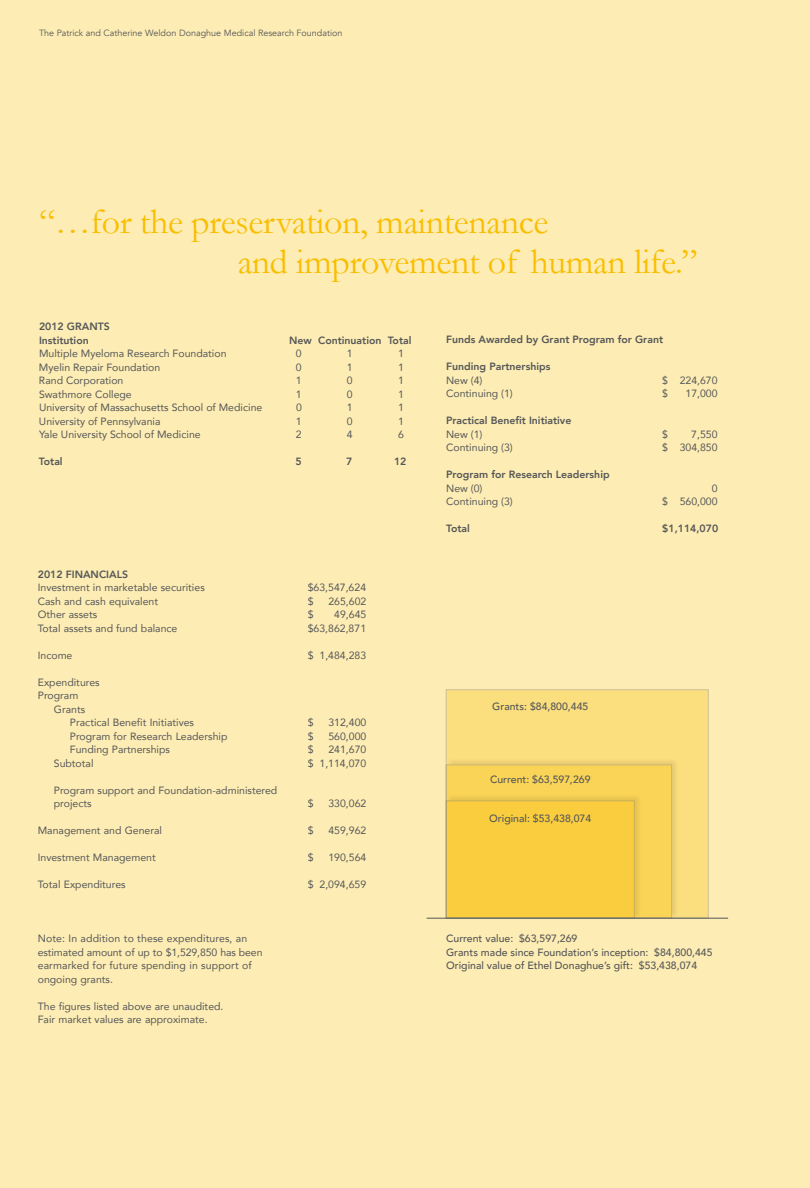
<style>
.page{position:relative;width:810px;height:1188px;background:#fdecb3}
.page>*{position:absolute;margin:0;border:0;box-sizing:border-box;transform-origin:0 0}
.t1{font:36px/40.5px "Garamond";letter-spacing:-.01em;color:#f9be00}
.t2{font:10.5px/13.5px "Avenir";color:#555759}
.t3{font:800 10.5px/13.5px "Avenir";color:#555759}
.t4{font:500 10.5px/13.5px "Avenir";color:#555759}
.t5{font:9px "Avenir";color:#555759}
</style>
<div class="page">
<div style="left:446px;top:690px;width:262px;height:228px;background:#fbde7d"></div>
<div style="left:445px;top:757px;width:235px;height:163px;background:#000;opacity:.3"></div>
<div style="left:446px;top:765px;width:226px;height:153px;background:#fad457"></div>
<div style="left:445px;top:793px;width:197px;height:127px;background:#000;opacity:.3"></div>
<div style="left:446px;top:801px;width:188px;height:117px;background:#f9cd3d"></div>
<hr style="left:427px;top:918px;width:301px;height:1px;background:#555759">
<p class="t5" style="left:39px;top:28px;width:305px">The Patrick and Catherine Weldon Donaghue Medical Research Foundation</p>
<h1 class="t1" style="left:238px;top:201px;width:461px;text-indent:-199px">“…for the preservation, maintenance<br>and improvement of human life.”</h1>
<p class="t3" style="left:39px;top:319px;width:72px">2012 GRANTS<br>Institution</p>
<p class="t3" style="left:289px;top:332px;width:124px">New Continuation Total</p>
<p class="t2" style="left:39px;top:346px;width:189px">Multiple Myeloma Research Foundation</p>
<p class="t2" style="left:296px;top:346px;width:7px">0</p>
<p class="t2" style="left:347px;top:346px;width:7px">1</p>
<p class="t2" style="left:398px;top:346px;width:7px">1</p>
<p class="t2" style="left:39px;top:360px;width:123px">Myelin Repair Foundation</p>
<p class="t2" style="left:296px;top:360px;width:7px">0</p>
<p class="t2" style="left:347px;top:360px;width:7px">1</p>
<p class="t2" style="left:398px;top:360px;width:7px">1</p>
<p class="t2" style="left:39px;top:373px;width:86px">Rand Corporation</p>
<p class="t2" style="left:296px;top:373px;width:7px">1</p>
<p class="t2" style="left:347px;top:373px;width:7px">0</p>
<p class="t2" style="left:398px;top:373px;width:7px">1</p>
<p class="t2" style="left:39px;top:387px;width:94px">Swathmore College</p>
<p class="t2" style="left:296px;top:387px;width:7px">1</p>
<p class="t2" style="left:347px;top:387px;width:7px">0</p>
<p class="t2" style="left:398px;top:387px;width:7px">1</p>
<p class="t2" style="left:39px;top:400px;width:225px">University of Massachusetts School of Medicine</p>
<p class="t2" style="left:296px;top:400px;width:7px">0</p>
<p class="t2" style="left:347px;top:400px;width:7px">1</p>
<p class="t2" style="left:398px;top:400px;width:7px">1</p>
<p class="t2" style="left:39px;top:414px;width:123px">University of Pennsylvania</p>
<p class="t2" style="left:296px;top:414px;width:7px">1</p>
<p class="t2" style="left:347px;top:414px;width:7px">0</p>
<p class="t2" style="left:398px;top:414px;width:7px">1</p>
<p class="t2" style="left:39px;top:427px;width:163px">Yale University School of Medicine</p>
<p class="t2" style="left:296px;top:427px;width:7px">2</p>
<p class="t2" style="left:347px;top:427px;width:7px">4</p>
<p class="t2" style="left:398px;top:427px;width:7px">6</p>
<p class="t3" style="left:39px;top:454px;width:25px">Total</p>
<p class="t3" style="left:295px;top:454px;width:8px">5</p>
<p class="t3" style="left:346px;top:454px;width:8px">7</p>
<p class="t3" style="left:394px;top:454px;width:14px">12</p>
<p class="t3" style="left:38px;top:566px;width:92px">2012 FINANCIALS</p>
<p class="t2" style="left:38px;top:580px;width:169px">Investment in marketable securities</p>
<p class="t2" style="left:308px;top:580px;width:60px">$63,547,624</p>
<p class="t2" style="left:38px;top:594px;width:122px">Cash and cash equivalent</p>
<p class="t2" style="left:308px;top:594px;width:7px">$</p>
<p class="t2" style="left:328px;top:594px;width:39px">265,602</p>
<p class="t2" style="left:38px;top:607px;width:61px">Other assets</p>
<p class="t2" style="left:308px;top:607px;width:7px">$</p>
<p class="t2" style="left:334px;top:607px;width:34px">49,645</p>
<p class="t2" style="left:38px;top:621px;width:141px">Total assets and fund balance</p>
<p class="t2" style="left:308px;top:621px;width:60px">$63,862,871</p>
<p class="t2" style="left:38px;top:648px;width:36px">Income</p>
<p class="t2" style="left:308px;top:648px;width:60px">$ 1,484,283</p>
<p class="t2" style="left:38px;top:675px;width:63px">Expenditures<br>Program</p>
<p class="t2" style="left:70px;top:702px;width:126px;text-indent:-16px">Grants<br>Practical Benefit Initiatives</p>
<p class="t2" style="left:308px;top:715px;width:7px">$</p>
<p class="t2" style="left:328px;top:715px;width:39px">312,400</p>
<p class="t2" style="left:70px;top:729px;width:159px">Program for Research Leadership</p>
<p class="t2" style="left:308px;top:729px;width:7px">$</p>
<p class="t2" style="left:328px;top:729px;width:39px">560,000</p>
<p class="t2" style="left:70px;top:742px;width:102px">Funding Partnerships</p>
<p class="t2" style="left:308px;top:742px;width:7px">$</p>
<p class="t2" style="left:328px;top:742px;width:39px">241,670</p>
<p class="t2" style="left:54px;top:756px;width:41px">Subtotal</p>
<p class="t2" style="left:308px;top:756px;width:60px">$ 1,114,070</p>
<p class="t2" style="left:54px;top:783px;width:225px">Program support and Foundation-administered projects</p>
<p class="t2" style="left:308px;top:796px;width:7px">$</p>
<p class="t2" style="left:328px;top:796px;width:39px">330,062</p>
<p class="t2" style="left:38px;top:823px;width:126px">Management and General</p>
<p class="t2" style="left:308px;top:823px;width:7px">$</p>
<p class="t2" style="left:328px;top:823px;width:39px">459,962</p>
<p class="t2" style="left:38px;top:850px;width:119px">Investment Management</p>
<p class="t2" style="left:308px;top:850px;width:7px">$</p>
<p class="t2" style="left:328px;top:850px;width:39px">190,564</p>
<p class="t2" style="left:38px;top:877px;width:89px">Total Expenditures</p>
<p class="t2" style="left:308px;top:877px;width:60px">$ 2,094,659</p>
<p class="t2" style="left:38px;top:931px;width:226px">Note: In addition to these expenditures, an estimated amount of up to $1,529,850 has been earmarked for future spending in support of ongoing grants.</p>
<p class="t2" style="left:38px;top:999px;width:187px">The figures listed above are unaudited.<br>Fair market values are approximate.</p>
<p class="t3" style="left:446px;top:332px;width:218px">Funds Awarded by Grant Program for Grant</p>
<p class="t3" style="left:446px;top:359px;width:106px">Funding Partnerships</p>
<p class="t2" style="left:446px;top:373px;width:38px">New (4)</p>
<p class="t2" style="left:662px;top:373px;width:57px">$ 224,670</p>
<p class="t2" style="left:446px;top:387px;width:68px">Continuing (1)</p>
<p class="t2" style="left:662px;top:387px;width:7px">$</p>
<p class="t2" style="left:686px;top:387px;width:34px">17,000</p>
<p class="t3" style="left:446px;top:413px;width:127px">Practical Benefit Initiative</p>
<p class="t2" style="left:446px;top:427px;width:38px">New (1)</p>
<p class="t2" style="left:662px;top:427px;width:7px">$</p>
<p class="t2" style="left:691px;top:427px;width:28px">7,550</p>
<p class="t2" style="left:446px;top:441px;width:68px">Continuing (3)</p>
<p class="t2" style="left:662px;top:441px;width:57px">$ 304,850</p>
<p class="t3" style="left:446px;top:467px;width:165px">Program for Research Leadership</p>
<p class="t2" style="left:446px;top:481px;width:38px">New (0)</p>
<p class="t2" style="left:712px;top:481px;width:7px">0</p>
<p class="t2" style="left:446px;top:495px;width:68px">Continuing (3)</p>
<p class="t2" style="left:662px;top:495px;width:57px">$ 560,000</p>
<p class="t3" style="left:446px;top:521px;width:25px">Total</p>
<p class="t3" style="left:662px;top:521px;width:58px">$1,114,070</p>
<p class="t4" style="left:492px;top:699px;width:98px">Grants: $84,800,445</p>
<p class="t4" style="left:490px;top:772px;width:102px">Current: $63,597,269</p>
<p class="t4" style="left:489px;top:811px;width:104px">Original: $53,438,074</p>
<p class="t4" style="left:446px;top:931px;width:268px">Current value: $63,597,269<br>Grants made since Foundation’s inception: $84,800,445<br>Original value of Ethel Donaghue’s gift: $53,438,074</p>
</div>
